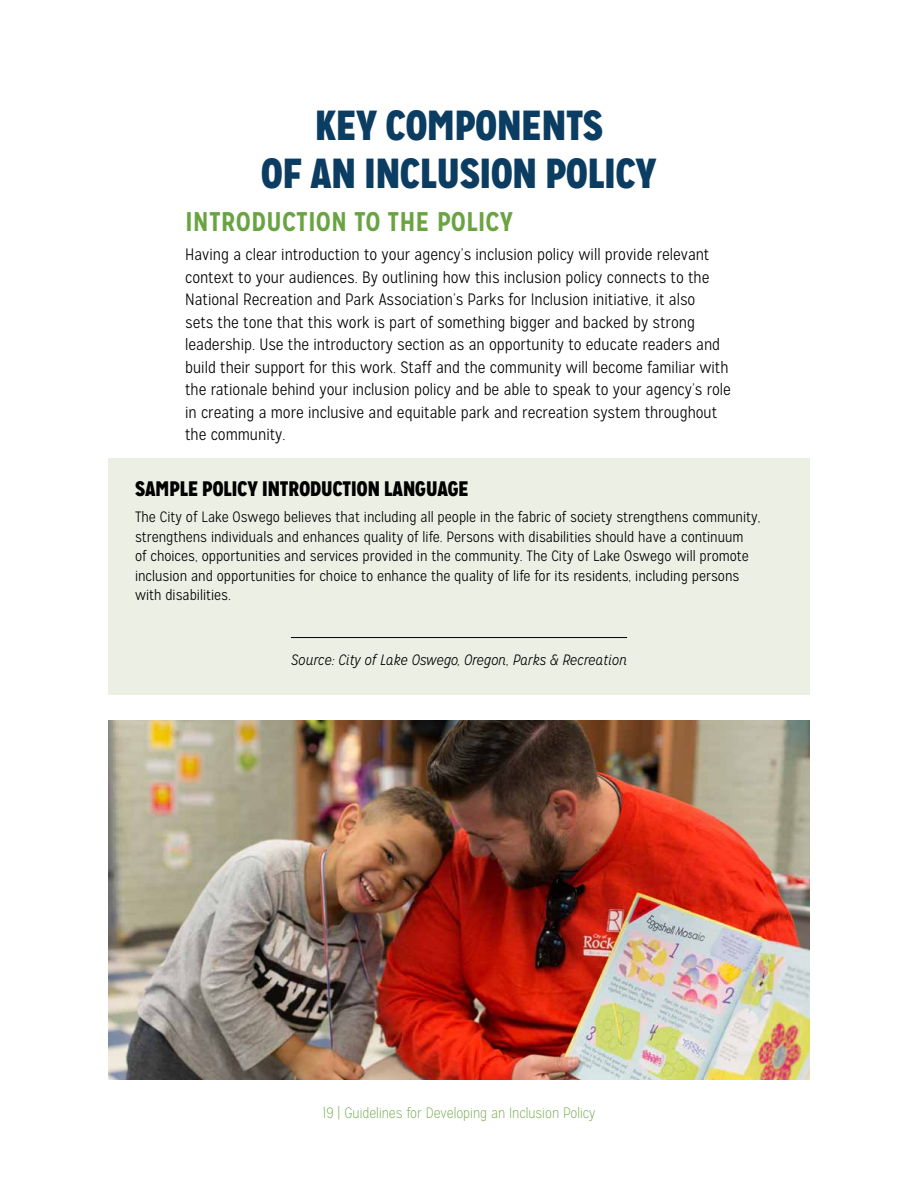
<style>
.page{position:relative;width:918px;height:1188px;background:#fff}
.page>*{position:absolute;margin:0;border:0;box-sizing:border-box;transform-origin:0 0}
.t1{font:900 42px/48px "Mission Gothic";color:#0b3c61;text-align:center}
.t2{font:700 27px "Mission Gothic";color:#6aa342}
.t3{font:900 21px "Mission Gothic";color:#000}
.t4{font:300 16.5px/22.5px "Mission Gothic";color:#000}
.t5{font:300 15px/19.5px "Mission Gothic";color:#000}
.t6{font:italic 300 15px "Mission Gothic";color:#000}
.t7{font:100 15px "Mission Gothic";color:#6aa342}
</style>
<div class="page">
<div style="left:108px;top:458px;width:702px;height:236px;background:#ecf0e4"></div>
<hr style="left:291px;top:637px;width:336px;height:1px;background:#000">
<img style="left:108px;top:720px;width:702px;height:360px">
<h1 class="t1" style="left:261px;top:101px;width:397px">KEY COMPONENTS<br>OF AN INCLUSION POLICY</h1>
<h2 class="t2" style="left:185px;top:205px;width:329px">INTRODUCTION TO THE POLICY</h2>
<p class="t4" style="left:185px;top:244px;width:547px">Having a clear introduction to your agency’s inclusion policy will provide relevant context to your audiences. By outlining how this inclusion policy connects to the National Recreation and Park Association’s Parks for Inclusion initiative, it also<br>sets the tone that this work is part of something bigger and backed by strong leadership. Use the introductory section as an opportunity to educate readers and build their support for this work. Staff and the community will become familiar with the rationale behind your inclusion policy and be able to speak to your agency’s role in creating a more inclusive and equitable park and recreation system throughout the community.</p>
<p class="t3" style="left:135px;top:475px;width:335px">SAMPLE POLICY INTRODUCTION LANGUAGE</p>
<p class="t5" style="left:135px;top:508px;width:627px">The City of Lake Oswego believes that including all people in the fabric of society strengthens community, strengthens individuals and enhances quality of life. Persons with disabilities should have a continuum<br>of choices, opportunities and services provided in the community. The City of Lake Oswego will promote inclusion and opportunities for choice to enhance the quality of life for its residents, including persons with disabilities.</p>
<p class="t6" style="left:291px;top:651px;width:338px">Source: City of Lake Oswego, Oregon, Parks &amp; Recreation</p>
<p class="t7" style="left:322px;top:1104px;width:275px">19 | Guidelines for Developing an Inclusion Policy</p>
</div>
